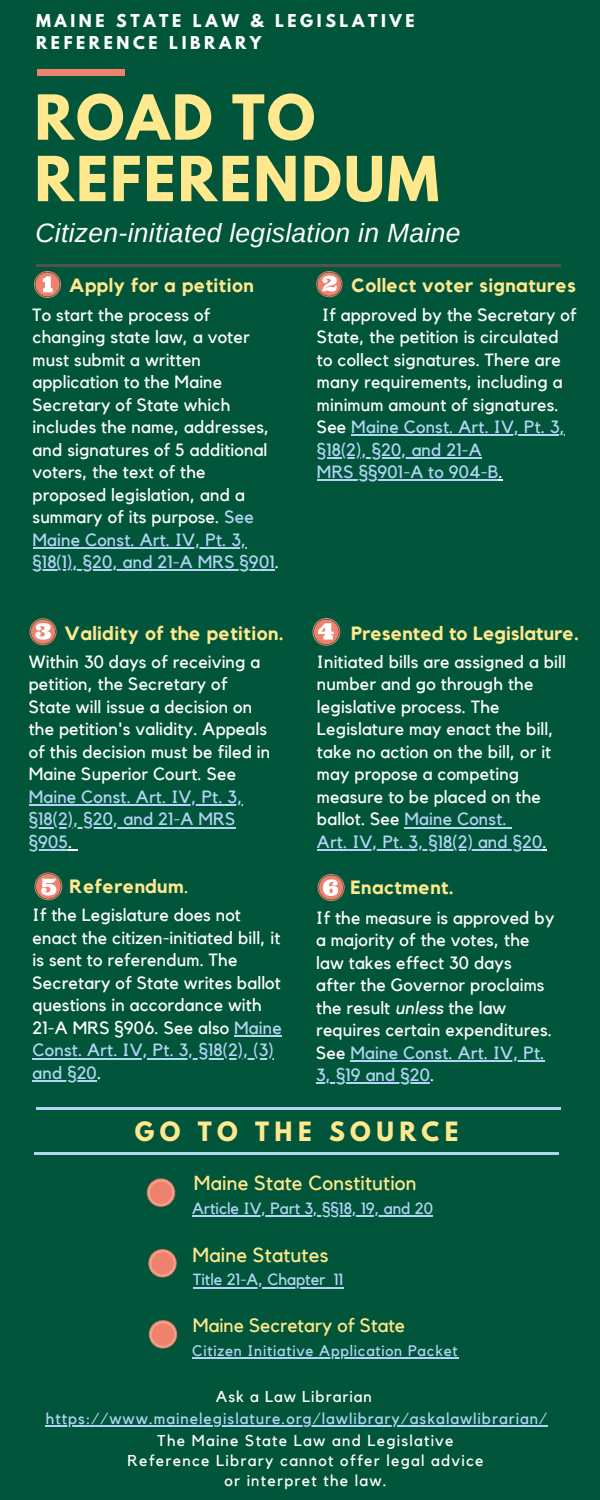
<style>
.page{position:relative;width:600px;height:1500px;background:#00553a}
.page>*{position:absolute;margin:0;border:0;box-sizing:border-box;transform-origin:0 0}
.t1{font:700 55px/61.5px "League Spartan";letter-spacing:.04em;color:#ffe88d}
.t2{font:italic 26.5px "Arimo";letter-spacing:.01em;color:#fff}
.t3{font:700 23.6px "League Spartan";letter-spacing:.23em;color:#ffe88d}
.t4{font:20.3px "Kollektif";letter-spacing:.01em;color:#ffe88d}
.t5{font:19.3px "Kollektif";color:#ffe88d}
.t6{font:700 19.1px "Kollektif";letter-spacing:.025em;color:#ffe88d}
.t7{font:17.7px/22.5px "Kollektif";letter-spacing:.01em;color:#fff}
.t8{font:17.7px "Kollektif";letter-spacing:.01em;color:#b2d5f6}
.t9{font:16.1px "Kollektif";color:#b2d5f6}
.t10{font:15.7px/20.2px "Kollektif";letter-spacing:.08em;color:#fff;text-align:center}
.t11{font:15.7px "Kollektif";letter-spacing:.065em;color:#b2d5f6}
.t12{font:700 15.7px "League Spartan";letter-spacing:.23em;color:#fff}
.t13{font:15.2px "Kollektif";letter-spacing:.055em;color:#b2d5f6}
.s1{color:#b2d5f6}
.s2{color:#fff}
.s3{font-weight:400}
.s4{font-style:italic}
</style>
<div class="page">
<hr style="left:29px;top:804px;width:214px;height:2px;background:#b2d5f6">
<hr style="left:29px;top:827px;width:206px;height:1px;background:#b2d5f6">
<hr style="left:29px;top:849px;width:39px;height:2px;background:#b2d5f6">
<svg style="left:68px;top:849px;width:9px;height:2px"></svg>
<svg style="left:30px;top:618px;width:27px;height:27px"></svg>
<hr style="left:36px;top:1107px;width:525px;height:3px;background:#b2d5f6">
<hr style="left:192px;top:1215px;width:241px;height:2px;background:#b2d5f6">
<hr style="left:193px;top:1287px;width:150px;height:1px;background:#b2d5f6">
<hr style="left:192px;top:1358px;width:267px;height:1px;background:#b2d5f6">
<svg style="left:147px;top:1178px;width:29px;height:29px"></svg>
<svg style="left:148px;top:1249px;width:29px;height:29px"></svg>
<svg style="left:149px;top:1320px;width:29px;height:29px"></svg>
<div style="left:38px;top:70px;width:87px;height:6px;background:#ee826c"></div>
<hr style="left:36px;top:264px;width:525px;height:3px;background:#515151">
<hr style="left:405px;top:827px;width:102px;height:1px;background:#b2d5f6">
<hr style="left:317px;top:849px;width:226px;height:2px;background:#b2d5f6">
<svg style="left:313px;top:618px;width:27px;height:28px"></svg>
<hr style="left:34px;top:1153px;width:525px;height:2px;background:#b2d5f6">
<hr style="left:33px;top:547px;width:214px;height:2px;background:#b2d5f6">
<hr style="left:33px;top:570px;width:242px;height:1px;background:#b2d5f6">
<hr style="left:351px;top:435px;width:214px;height:1px;background:#b2d5f6">
<hr style="left:317px;top:457px;width:165px;height:2px;background:#b2d5f6">
<hr style="left:317px;top:480px;width:182px;height:1px;background:#b2d5f6">
<hr style="left:234px;top:1035px;width:48px;height:2px;background:#b2d5f6">
<hr style="left:33px;top:1058px;width:241px;height:1px;background:#b2d5f6">
<hr style="left:33px;top:1080px;width:64px;height:2px;background:#b2d5f6">
<hr style="left:351px;top:1060px;width:194px;height:2px;background:#b2d5f6">
<hr style="left:316px;top:1083px;width:114px;height:1px;background:#b2d5f6">
<hr style="left:46px;top:1425px;width:502px;height:2px;background:#b2d5f6">
<svg style="left:34px;top:271px;width:27px;height:27px"></svg>
<svg style="left:316px;top:271px;width:26px;height:26px"></svg>
<svg style="left:35px;top:872px;width:27px;height:28px"></svg>
<svg style="left:318px;top:874px;width:27px;height:27px"></svg>
<h6 class="t12" style="left:36px;top:13px;width:380px">MAINE STATE LAW &amp; LEGISLATIVE</h6>
<p class="t12" style="left:36px;top:35px;width:227px">REFERENCE LIBRARY</p>
<p class="t1" style="left:35px;top:94px;width:406px">ROAD TO<br>REFERENDUM</p>
<h4 class="t2" style="left:35px;top:218px;width:427px">Citizen-initiated legislation in Maine</h4>
<p class="t6" style="left:69px;top:276px;width:186px">Apply for a petition</p>
<p class="t7" style="left:33px;top:304px;width:238px">To start the process of changing state law, a voter must submit a written application to the Maine<br>Secretary of State which includes the name, addresses, and signatures of 5 additional voters, the text of the proposed legislation, and a summary of its purpose. <span class="s1">See</span></p>
<h5 class="t8" style="left:33px;top:531px;width:215px">Maine Const. Art. IV, Pt. 3,</h5>
<p class="t8" style="left:33px;top:554px;width:248px">§18(1), §20, and 21-A MRS §901<span class="s2">.</span></p>
<p class="t6" style="left:64px;top:625px;width:221px">Validity of the petition.</p>
<p class="t7" style="left:29px;top:651px;width:243px">Within 30 days of receiving a petition, the Secretary of<br>State will issue a decision on the petition's validity. Appeals of this decision must be filed in<br>Maine Superior Court. See</p>
<p class="t8" style="left:29px;top:789px;width:215px">Maine Const. Art. IV, Pt. 3,</p>
<p class="t8" style="left:29px;top:811px;width:208px">§18(2), §20, and 21-A MRS</p>
<h1 class="t8" style="left:29px;top:834px;width:45px">§905<span class="s2">.</span></h1>
<p class="t6" style="left:352px;top:276px;width:226px">Collect voter signatures</p>
<h4 class="t7" style="left:317px;top:304px;width:261px">If approved by the Secretary of<br>State, the petition is circulated to collect signatures. There are many requirements, including a minimum amount of signatures.<br>See <span class="s1">Maine Const. Art. IV, Pt. 3,</span></h4>
<h6 class="t8" style="left:317px;top:441px;width:166px">§18(2), §20, and 21-A</h6>
<h3 class="t8" style="left:317px;top:464px;width:187px">MRS §§901-A to 904-B<span class="s2">.</span></h3>
<p class="t6" style="left:351px;top:624px;width:229px">Presented to Legislature.</p>
<h4 class="t7" style="left:317px;top:651px;width:250px">Initiated bills are assigned a bill number and go through the legislative process. The<br>Legislature may enact the bill, take no action on the bill, or it may propose a competing measure to be placed on the ballot. See <span class="s1">Maine Const.</span></h4>
<h6 class="t8" style="left:317px;top:834px;width:231px">Art. IV, Pt. 3, §18(2) and §20<span class="s2">.</span></h6>
<p class="t6" style="left:69px;top:878px;width:121px">Referendum<span class="s3">.</span></p>
<p class="t6" style="left:351px;top:879px;width:105px">Enactment.</p>
<p class="t7" style="left:33px;top:905px;width:251px">If the Legislature does not enact the citizen-initiated bill, it is sent to referendum. The<br>Secretary of State writes ballot questions in accordance with<br>21-A MRS §906. See also <span class="s1">Maine</span></p>
<h5 class="t8" style="left:33px;top:1042px;width:243px">Const. Art. IV, Pt. 3, §18(2), (3)</h5>
<h6 class="t8" style="left:33px;top:1065px;width:70px">and §20<span class="s2">.</span></h6>
<p class="t7" style="left:316px;top:907px;width:240px">If the measure is approved by a majority of the votes, the law takes effect 30 days after the Governor proclaims the result <span class="s4">unless</span> the law requires certain expenditures.<br>See <span class="s1">Maine Const. Art. IV, Pt.</span></p>
<h6 class="t8" style="left:316px;top:1067px;width:120px">3, §19 and §20<span class="s2">.</span></h6>
<h2 class="t3" style="left:135px;top:1119px;width:325px">GO TO THE SOURCE</h2>
<p class="t4" style="left:194px;top:1173px;width:224px">Maine State Constitution</p>
<h4 class="t9" style="left:192px;top:1201px;width:242px">Article IV, Part 3, §§18, 19, and 20</h4>
<h6 class="t4" style="left:193px;top:1246px;width:137px">Maine Statutes</h6>
<h6 class="t9" style="left:193px;top:1272px;width:152px">Title 21-A, Chapter 11</h6>
<p class="t5" style="left:193px;top:1316px;width:214px">Maine Secretary of State</p>
<h4 class="t13" style="left:192px;top:1344px;width:267px">Citizen Initiative Application Packet</h4>
<p class="t10" style="left:216px;top:1387px;width:157px">Ask a Law Librarian</p>
<h5 class="t11" style="left:46px;top:1411px;width:503px">https://www.mainelegislature.org/lawlibrary/askalawlibrarian/</h5>
<p class="t10" style="left:128px;top:1431px;width:358px">The Maine State Law and Legislative<br>Reference Library cannot offer legal advice or interpret the law.</p>
</div>
